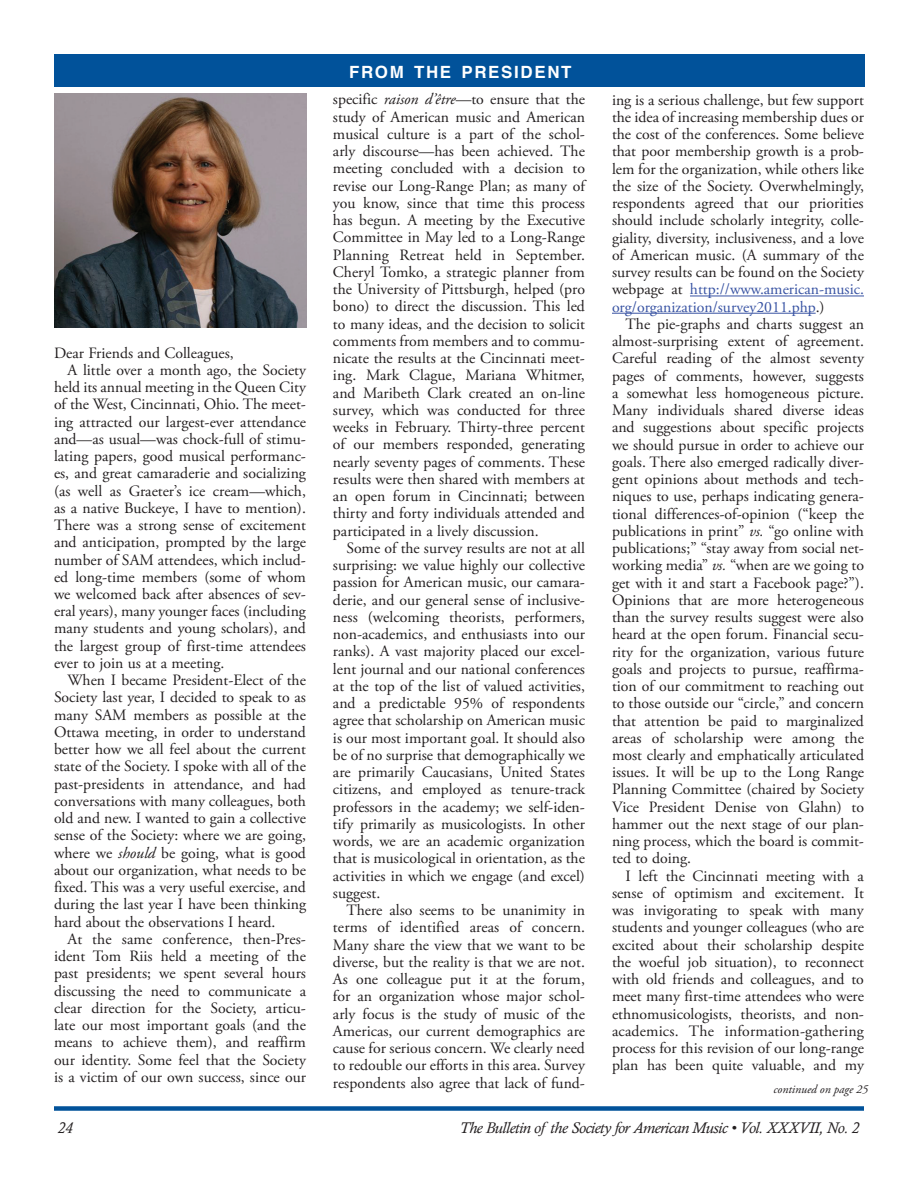
<style>
.page{position:relative;width:918px;height:1188px;background:#fff}
.page>*{position:absolute;margin:0;border:0;box-sizing:border-box;transform-origin:0 0}
.t1{font:700 16.8px "Helvetica";letter-spacing:.1em;color:#fff}
.t2{font:15.75px/17.2px "Adobe Garamond Pro";color:#231f20;text-align:justify}
.t3{font:italic 15.75px "Calisto";letter-spacing:-.025em;color:#231f20}
.t4{font:italic 12px "Adobe Garamond Pro";color:#231f20}
.s1{font-style:italic}
.s2{color:#3853a3}
</style>
<div class="page">
<div style="left:54px;top:1106px;width:810px;height:5px;background:#01529a"></div>
<hr style="left:690px;top:296px;width:174px;height:1px;background:#3853a3">
<hr style="left:612px;top:313px;width:204px;height:1px;background:#3853a3">
<div style="left:54px;top:55px;width:810px;height:32px;background:#01529a"></div>
<img style="left:54px;top:93px;width:252px;height:234px">
<p class="t2" style="left:54px;top:344px;width:181px">Dear Friends and Colleagues,</p>
<p class="t2" style="left:67px;top:362px;width:240px">A little over a month ago, the Society</p>
<p class="t2" style="left:54px;top:379px;width:254px">held its annual meeting in the Queen City</p>
<p class="t2" style="left:54px;top:396px;width:253px">of the West, Cincinnati, Ohio. The meet-</p>
<p class="t2" style="left:54px;top:413px;width:254px">ing attracted our largest-ever attendance</p>
<p class="t2" style="left:54px;top:431px;width:253px">and—as usual—was chock-full of stimu-</p>
<p class="t2" style="left:54px;top:448px;width:254px">lating papers, good musical performanc-</p>
<p class="t2" style="left:54px;top:465px;width:253px">es, and great camaraderie and socializing</p>
<p class="t2" style="left:54px;top:482px;width:253px">(as well as Graeter’s ice cream—which,</p>
<p class="t2" style="left:54px;top:500px;width:253px">as a native Buckeye, I have to mention).</p>
<p class="t2" style="left:54px;top:517px;width:253px">There was a strong sense of excitement</p>
<p class="t2" style="left:54px;top:534px;width:253px">and anticipation, prompted by the large</p>
<p class="t2" style="left:54px;top:551px;width:254px">number of SAM attendees, which includ-</p>
<p class="t2" style="left:54px;top:569px;width:253px">ed long-time members (some of whom</p>
<p class="t2" style="left:54px;top:586px;width:253px">we welcomed back after absences of sev-</p>
<p class="t2" style="left:54px;top:603px;width:253px">eral years), many younger faces (including</p>
<p class="t2" style="left:54px;top:620px;width:253px">many students and young scholars), and</p>
<p class="t2" style="left:54px;top:638px;width:253px">the largest group of first-time attendees</p>
<p class="t2" style="left:54px;top:655px;width:172px">ever to join us at a meeting.</p>
<p class="t2" style="left:67px;top:672px;width:240px">When I became President-Elect of the</p>
<p class="t2" style="left:54px;top:689px;width:253px">Society last year, I decided to speak to as</p>
<p class="t2" style="left:54px;top:707px;width:253px">many SAM members as possible at the</p>
<p class="t2" style="left:54px;top:724px;width:253px">Ottawa meeting, in order to understand</p>
<p class="t2" style="left:54px;top:741px;width:254px">better how we all feel about the current</p>
<p class="t2" style="left:54px;top:758px;width:253px">state of the Society. I spoke with all of the</p>
<p class="t2" style="left:54px;top:776px;width:254px">past-presidents in attendance, and had</p>
<p class="t2" style="left:54px;top:793px;width:253px">conversations with many colleagues, both</p>
<p class="t2" style="left:54px;top:810px;width:253px">old and new. I wanted to gain a collective</p>
<p class="t2" style="left:54px;top:827px;width:254px">sense of the Society: where we are going,</p>
<p class="t2" style="left:54px;top:845px;width:254px">where we <span class="s1">should</span> be going, what is good</p>
<p class="t2" style="left:54px;top:862px;width:253px">about our organization, what needs to be</p>
<p class="t2" style="left:54px;top:879px;width:253px">fixed. This was a very useful exercise, and</p>
<p class="t2" style="left:54px;top:896px;width:254px">during the last year I have been thinking</p>
<p class="t2" style="left:54px;top:914px;width:223px">hard about the observations I heard.</p>
<p class="t2" style="left:67px;top:931px;width:240px">At the same conference, then-Pres-</p>
<p class="t2" style="left:54px;top:948px;width:253px">ident Tom Riis held a meeting of the</p>
<p class="t2" style="left:54px;top:965px;width:254px">past presidents; we spent several hours</p>
<p class="t2" style="left:54px;top:983px;width:254px">discussing the need to communicate a</p>
<p class="t2" style="left:54px;top:1000px;width:253px">clear direction for the Society, articu-</p>
<p class="t2" style="left:54px;top:1017px;width:253px">late our most important goals (and the</p>
<p class="t2" style="left:54px;top:1034px;width:253px">means to achieve them), and reaffirm</p>
<p class="t2" style="left:54px;top:1052px;width:253px">our identity. Some feel that the Society</p>
<p class="t2" style="left:54px;top:1069px;width:254px">is a victim of our own success, since our</p>
<p class="t1" style="left:349px;top:57px;width:224px">FROM THE PRESIDENT</p>
<p class="t2" style="left:333px;top:91px;width:254px">specific <span class="s1">raison d’être</span>—to ensure that the study of American music and American musical culture is a part of the schol&shy;arly discourse—has been achieved. The meeting concluded with a decision to revise our Long-Range Plan; as many of you know, since that time this process has begun. A meeting by the Executive Committee in May led to a Long-Range Planning Retreat held in September.<br>Cheryl Tomko, a strategic planner from the University of Pittsburgh, helped (pro bono) to direct the discussion. This led to many ideas, and the decision to solicit comments from members and to commu&shy;nicate the results at the Cincinnati meet&shy;ing. Mark Clague, Mariana Whitmer, and Maribeth Clark created an on-line survey, which was conducted for three weeks in February. Thirty-three percent of our members responded, generating nearly seventy pages of comments. These results were then shared with members at an open forum in Cincinnati; between thirty and forty individuals attended and participated in a lively discussion.</p>
<p class="t2" style="left:333px;top:540px;width:254px;text-indent:13px">Some of the survey results are not at all surprising: we value highly our collective passion for American music, our camara&shy;derie, and our general sense of inclusive&shy;ness (welcoming theorists, performers, non-academics, and enthusiasts into our ranks). A vast majority placed our excel&shy;lent journal and our national conferences at the top of the list of valued activities, and a predictable 95% of respondents agree that scholarship on American music is our most important goal. It should also be of no surprise that demographically we are primarily Caucasians, United States citizens, and employed as tenure-track professors in the academy; we self-iden&shy;tify primarily as musicologists. In other words, we are an academic organization that is musicological in orientation, as the activities in which we engage (and excel) suggest.</p>
<p class="t2" style="left:333px;top:902px;width:254px;text-indent:13px">There also seems to be unanimity in terms of identified areas of concern.<br>Many share the view that we want to be diverse, but the reality is that we are not.<br>As one colleague put it at the forum, for an organization whose major schol&shy;arly focus is the study of music of the Americas, our current demographics are cause for serious concern. We clearly need to redouble our efforts in this area. Survey respondents also agree that lack of fund-</p>
<p class="t2" style="left:612px;top:92px;width:254px">ing is a serious challenge, but few support the idea of increasing membership dues or the cost of the conferences. Some believe that poor membership growth is a prob&shy;lem for the organization, while others like the size of the Society. Overwhelmingly, respondents agreed that our priorities should include scholarly integrity, colle&shy;giality, diversity, inclusiveness, and a love of American music. (A summary of the survey results can be found on the Society webpage at <span class="s2">http://www.american-music. org/organization/survey2011.php</span>.)</p>
<p class="t2" style="left:612px;top:316px;width:254px;text-indent:13px">The pie-graphs and charts suggest an almost-surprising extent of agreement.<br>Careful reading of the almost seventy pages of comments, however, suggests a somewhat less homogeneous picture.<br>Many individuals shared diverse ideas and suggestions about specific projects we should pursue in order to achieve our goals. There also emerged radically diver&shy;gent opinions about methods and tech&shy;niques to use, perhaps indicating genera&shy;tional differences-of-opinion (“keep the publications in print” <span class="s1">vs.</span> “go online with publications;” “stay away from social net&shy;working media” <span class="s1">vs.</span> “when are we going to get with it and start a Facebook page?”).<br>Opinions that are more heterogeneous than the survey results suggest were also heard at the open forum. Financial secu&shy;rity for the organization, various future goals and projects to pursue, reaffirma&shy;tion of our commitment to reaching out to those outside our “circle,” and concern that attention be paid to marginalized areas of scholarship were among the most clearly and emphatically articulated issues. It will be up to the Long Range Planning Committee (chaired by Society Vice President Denise von Glahn) to hammer out the next stage of our plan&shy;ning process, which the board is commit&shy;ted to doing.</p>
<p class="t2" style="left:612px;top:868px;width:254px;text-indent:13px">I left the Cincinnati meeting with a sense of optimism and excitement. It was invigorating to speak with many students and younger colleagues (who are excited about their scholarship despite the woeful job situation), to reconnect with old friends and colleagues, and to meet many first-time attendees who were ethnomusicologists, theorists, and non&shy;academics. The information-gathering process for this revision of our long-range plan has been quite valuable, and my</p>
<p class="t4" style="left:773px;top:1082px;width:96px">continued on page 25</p>
<p class="t3" style="left:58px;top:1119px;width:16px">24</p>
<p class="t3" style="left:459px;top:1119px;width:401px">The Bulletin of the Society for American Music • Vol. XXXVII, No. 2</p>
</div>
